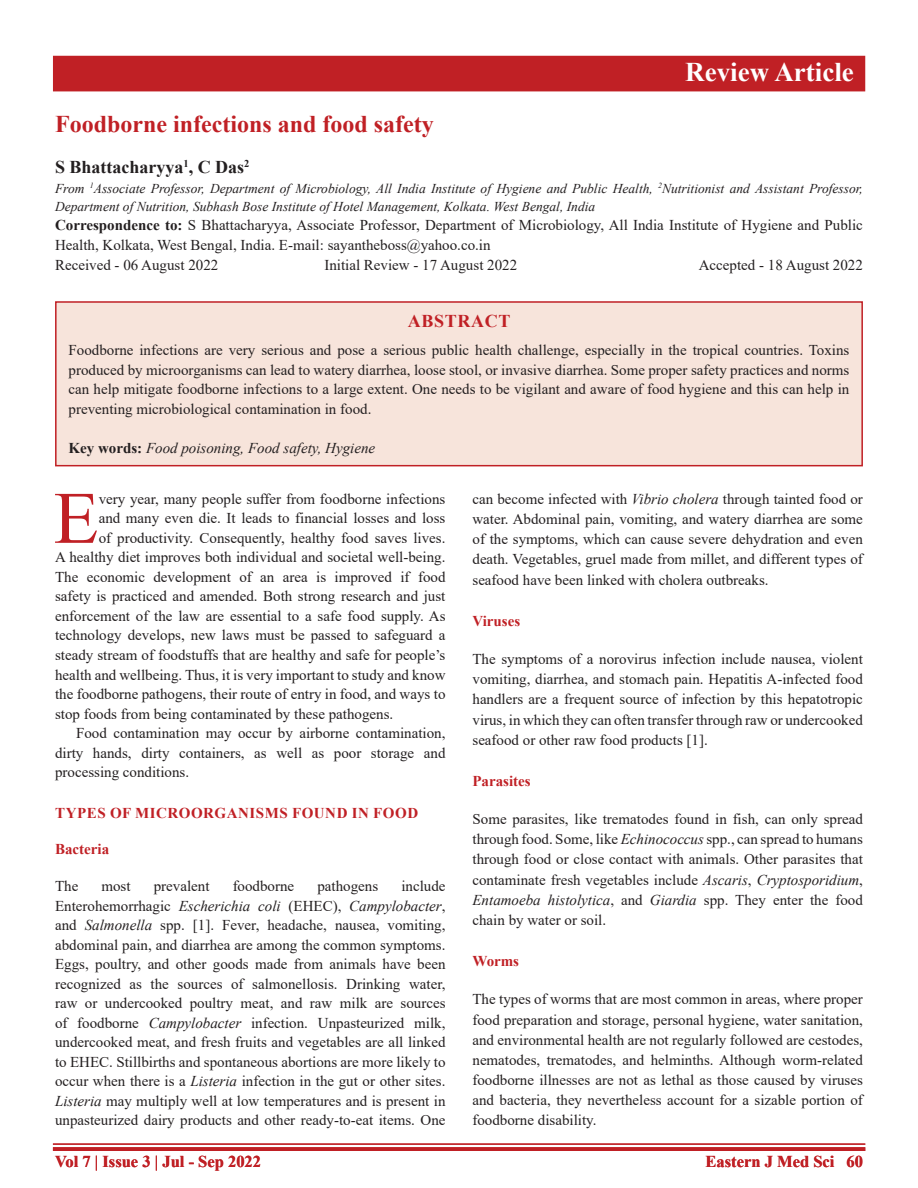
<style>
.page{position:relative;width:918px;height:1188px;background:#fff}
.page>*{position:absolute;margin:0;border:0;box-sizing:border-box;transform-origin:0 0}
.DROP_CAP_TX{font:73.95px "Times New Roman";color:#c02025}
.AH{font:700 27px "Times New Roman";color:#fff}
.AT{font:700 24px "Times New Roman";color:#c02025}
.AU{font:700 18px "Times New Roman";color:#231f20}
.ABSH{font:700 18px "Times New Roman";letter-spacing:.035em;color:#c02025}
.RF{font:700 16.5px "Times New Roman";color:#c02025}
.TXFL{font:15px/20.2px "Times New Roman";color:#231f20;text-align:justify}
.DROP_CAP_TX-2{font:15px "Times New Roman";color:#231f20}
.ABS{font:15px/19.5px "Times New Roman";color:#231f20;text-align:justify}
.ADD{font:15px/19.5px "Times New Roman";color:#231f20}
.TX{font:15px/19.5px "Times New Roman";color:#231f20;text-align:justify}
.HIS{font:15px "Times New Roman";color:#231f20}
.KWD{font:italic 15px "Times New Roman";color:#231f20}
.H2_No_Above_Space{font:700 15px "Times New Roman";letter-spacing:.035em;color:#c02025}
.H2_No_Above_Space-2{font:700 15px "Times New Roman";color:#c02025}
.AFF{font:italic 13.5px/18px "Times New Roman";color:#231f20}
.s1{font-weight:700}
.s2{font-weight:700;font-style:normal}
.s3{font-style:italic}
</style>
<div class="page">
<hr style="left:53px;top:1143px;width:812px;height:2px;background:#c02025">
<svg style="left:53px;top:1147px;width:812px;height:4px;background:#c02328"></svg>
<div style="left:53px;top:56px;width:812px;height:35px;background:#c02025"></div>
<div style="left:56px;top:302px;width:806px;height:164px;background:#f7e4db"></div>
<div style="left:55px;top:301px;width:808px;height:165px;border:2px solid #c02025"></div>
<p class="AH" style="left:685px;top:52px;width:170px">Review Article</p>
<p class="AT" style="left:55px;top:106px;width:380px">Foodborne infections and food safety</p>
<p class="AU" style="left:55px;top:154px;width:196px">S Bhattacharyya<sup>1</sup>, C Das<sup>2</sup></p>
<p class="AFF" style="left:55px;top:179px;width:809px">From <sup>1</sup>Associate Professor, Department of Microbiology, All India Institute of Hygiene and Public Health, <sup>2</sup>Nutritionist and Assistant Professor,<br>Department of Nutrition, Subhash Bose Institute of Hotel Management, Kolkata. West Bengal, India</p>
<p class="ADD" style="left:55px;top:215px;width:809px"><span class="s1">Correspondence to:</span> S Bhattacharyya, Associate Professor, Department of Microbiology, All India Institute of Hygiene and Public<br>Health, Kolkata, West Bengal, India. E-mail: sayantheboss@yahoo.co.in</p>
<p class="HIS" style="left:55px;top:254px;width:165px">Received - 06 August 2022</p>
<p class="HIS" style="left:324px;top:254px;width:194px">Initial Review - 17 August 2022</p>
<p class="HIS" style="left:699px;top:254px;width:166px">Accepted - 18 August 2022</p>
<p class="ABSH" style="left:408px;top:308px;width:104px">ABSTRACT</p>
<p class="ABS" style="left:69px;top:340px;width:782px">Foodborne infections are very serious and pose a serious public health challenge, especially in the tropical countries. Toxins produced by microorganisms can lead to watery diarrhea, loose stool, or invasive diarrhea. Some proper safety practices and norms can help mitigate foodborne infections to a large extent. One needs to be vigilant and aware of food hygiene and this can help in preventing microbiological contamination in food.</p>
<p class="KWD" style="left:69px;top:438px;width:308px"><span class="s2">Key words:</span> Food poisoning, Food safety, Hygiene</p>
<p class="DROP_CAP_TX" style="left:54px;top:466px;width:47px">E</p>
<p class="DROP_CAP_TX-2" style="left:99px;top:488px;width:348px">very year, many people suffer from foodborne infections</p>
<p class="DROP_CAP_TX-2" style="left:99px;top:508px;width:348px">and many even die. It leads to financial losses and loss</p>
<p class="DROP_CAP_TX-2" style="left:99px;top:527px;width:348px">of productivity. Consequently, healthy food saves lives.</p>
<p class="DROP_CAP_TX-2" style="left:55px;top:547px;width:392px">A healthy diet improves both individual and societal well-being.</p>
<p class="DROP_CAP_TX-2" style="left:55px;top:566px;width:392px">The economic development of an area is improved if food</p>
<p class="DROP_CAP_TX-2" style="left:55px;top:586px;width:392px">safety is practiced and amended. Both strong research and just</p>
<p class="DROP_CAP_TX-2" style="left:55px;top:605px;width:392px">enforcement of the law are essential to a safe food supply. As</p>
<p class="DROP_CAP_TX-2" style="left:55px;top:625px;width:392px">technology develops, new laws must be passed to safeguard a</p>
<p class="DROP_CAP_TX-2" style="left:55px;top:644px;width:392px">steady stream of foodstuffs that are healthy and safe for people’s</p>
<p class="DROP_CAP_TX-2" style="left:55px;top:664px;width:392px">health and wellbeing. Thus, it is very important to study and know</p>
<p class="DROP_CAP_TX-2" style="left:55px;top:683px;width:392px">the foodborne pathogens, their route of entry in food, and ways to</p>
<p class="DROP_CAP_TX-2" style="left:55px;top:703px;width:340px">stop foods from being contaminated by these pathogens.</p>
<p class="TX" style="left:55px;top:723px;width:392px;text-indent:21px">Food contamination may occur by airborne contamination, dirty hands, dirty containers, as well as poor storage and processing conditions.</p>
<h1 class="H2_No_Above_Space" style="left:55px;top:802px;width:364px">TYPES OF MICROORGANISMS FOUND IN FOOD</h1>
<p class="H2_No_Above_Space-2" style="left:55px;top:838px;width:56px">Bacteria</p>
<p class="TXFL" style="left:55px;top:876px;width:25px">The</p>
<p class="TXFL" style="left:101px;top:876px;width:31px">most</p>
<p class="TXFL" style="left:154px;top:876px;width:57px">prevalent</p>
<p class="TXFL" style="left:233px;top:876px;width:63px">foodborne</p>
<p class="TXFL" style="left:317px;top:876px;width:62px">pathogens</p>
<p class="TXFL" style="left:55px;top:876px;width:392px;line-height:19.5px;text-indent:346px">include Enterohemorrhagic <span class="s3">Escherichia coli</span> (EHEC), <span class="s3">Campylobacter</span>, and <span class="s3">Salmonella</span> spp. [1]. Fever, headache, nausea, vomiting, abdominal pain, and diarrhea are among the common symptoms.<br>Eggs, poultry, and other goods made from animals have been recognized as the sources of salmonellosis. Drinking water, raw or undercooked poultry meat, and raw milk are sources of foodborne <span class="s3">Campylobacter</span> infection. Unpasteurized milk, undercooked meat, and fresh fruits and vegetables are all linked to EHEC. Stillbirths and spontaneous abortions are more likely to occur when there is a <span class="s3">Listeria</span> infection in the gut or other sites.<br><span class="s3">Listeria</span> may multiply well at low temperatures and is present in unpasteurized dairy products and other ready-to-eat items. One</p>
<p class="TXFL" style="left:472px;top:488px;width:392px">can become infected with <span class="s3">Vibrio cholera</span> through tainted food or water. Abdominal pain, vomiting, and watery diarrhea are some of the symptoms, which can cause severe dehydration and even death. Vegetables, gruel made from millet, and different types of seafood have been linked with cholera outbreaks.</p>
<h2 class="H2_No_Above_Space-2" style="left:472px;top:610px;width:49px">Viruses</h2>
<p class="TXFL" style="left:472px;top:648px;width:392px">The symptoms of a norovirus infection include nausea, violent vomiting, diarrhea, and stomach pain. Hepatitis A-infected food handlers are a frequent source of infection by this hepatotropic virus, in which they can often transfer through raw or undercooked seafood or other raw food products [1].</p>
<h2 class="H2_No_Above_Space-2" style="left:472px;top:770px;width:60px">Parasites</h2>
<p class="TXFL" style="left:472px;top:808px;width:392px">Some parasites, like trematodes found in fish, can only spread through food. Some, like <span class="s3">Echinococcus</span> spp., can spread to humans through food or close contact with animals. Other parasites that contaminate fresh vegetables include <span class="s3">Ascaris</span>, <span class="s3">Cryptosporidium</span>, <span class="s3">Entamoeba histolytica</span>, and <span class="s3">Giardia</span> spp. They enter the food chain by water or soil.</p>
<h2 class="H2_No_Above_Space" style="left:472px;top:950px;width:48px">Worms</h2>
<p class="TXFL" style="left:472px;top:989px;width:392px">The types of worms that are most common in areas, where proper food preparation and storage, personal hygiene, water sanitation, and environmental health are not regularly followed are cestodes, nematodes, trematodes, and helminths. Although worm-related foodborne illnesses are not as lethal as those caused by viruses and bacteria, they nevertheless account for a sizable portion of foodborne disability.</p>
<p class="RF" style="left:55px;top:1150px;width:208px">Vol 7 | Issue 3 | Jul - Sep 2022</p>
<p class="RF" style="left:706px;top:1150px;width:130px">Eastern J Med Sci</p>
<p class="RF" style="left:846px;top:1150px;width:18px">60</p>
</div>
